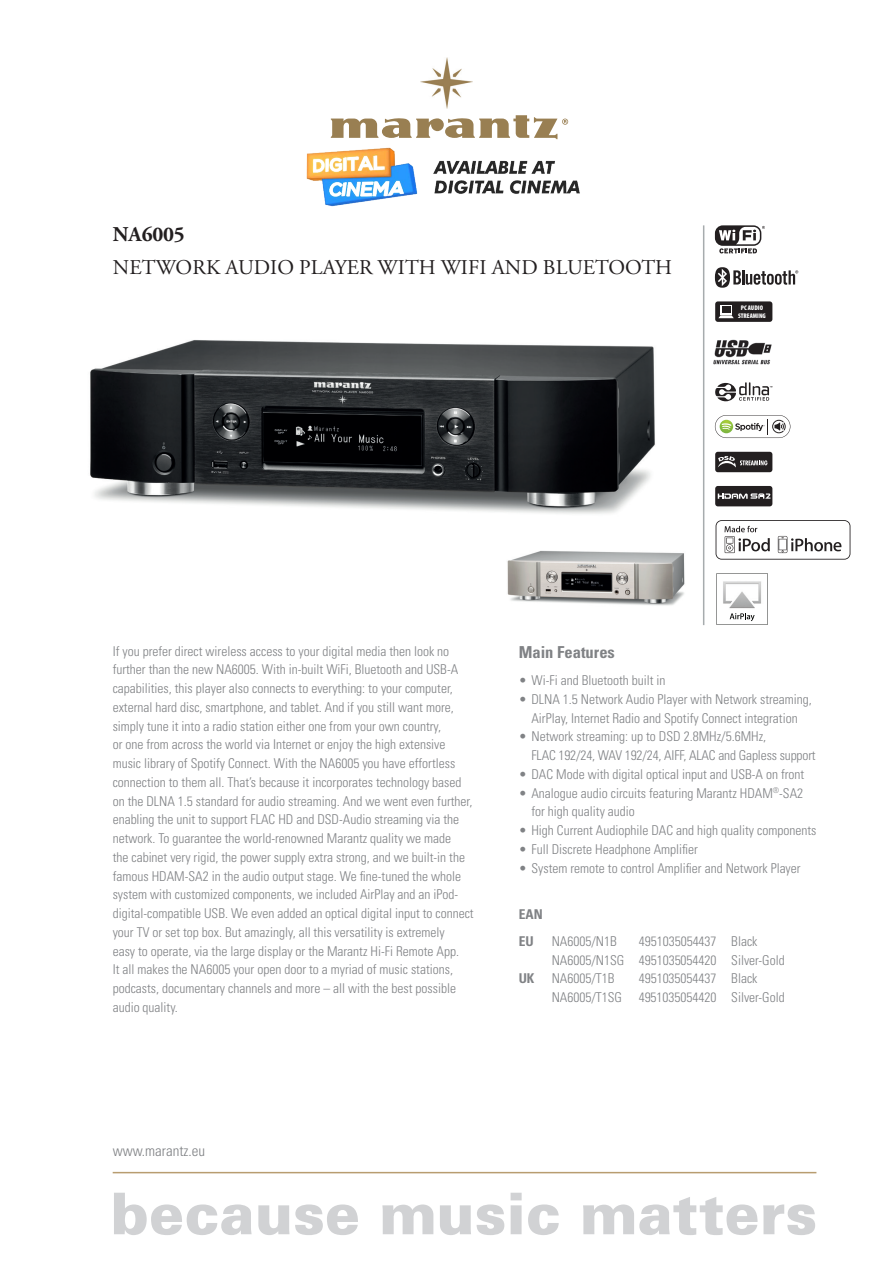
<style>
.page{position:relative;width:893px;height:1263px;background:#fff}
.page>*{position:absolute;margin:0;border:0;box-sizing:border-box;transform-origin:0 0}
.t1{font:21px "Adobe Garamond Pro";letter-spacing:.005em;color:#231f20}
.t2{font:700 21px "Adobe Garamond Pro";letter-spacing:-.01em;color:#231f20}
.t3{font:700 condensed 16.5px "Univers";color:#808285}
.t4{font:300 condensed 15px "Univers";color:#808285}
.t5{font:300 condensed 13.5px/18.8px "Univers";color:#808285}
.t6{font:700 condensed 13.5px/27.3px "Univers";color:#808285}
.t7{font:900 condensed 6.75px/8.1px "Myriad Pro";color:#fff;text-align:center}
</style>
<div class="page">
<img style="left:90px;top:340px;width:565px;height:174px">
<img style="left:507px;top:550px;width:178px;height:56px">
<hr style="left:113px;top:1172px;width:703px;height:1px;background:#b89d70">
<svg style="left:715px;top:382px;width:57px;height:19px"></svg>
<div style="left:715px;top:301px;width:57px;height:21px;background:#231f20;border-radius:3px"></div>
<svg style="left:721px;top:305px;width:11px;height:10px"></svg>
<svg style="left:718px;top:315px;width:16px;height:3px"></svg>
<div style="left:722px;top:307px;width:8px;height:6px;background:#231f20"></div>
<div style="left:715px;top:486px;width:57px;height:20px;background:#231f20;border-radius:3px"></div>
<svg style="left:718px;top:493px;width:52px;height:6px"></svg>
<hr style="left:703px;top:225px;width:1px;height:400px;background:#a7acae">
<svg style="left:114px;top:1193px;width:138px;height:42px"></svg>
<svg style="left:258px;top:1205px;width:31px;height:30px"></svg>
<svg style="left:295px;top:1204px;width:63px;height:31px"></svg>
<svg style="left:382px;top:1204px;width:51px;height:30px"></svg>
<svg style="left:440px;top:1205px;width:31px;height:30px"></svg>
<svg style="left:477px;top:1204px;width:27px;height:31px"></svg>
<svg style="left:511px;top:1193px;width:11px;height:41px"></svg>
<svg style="left:528px;top:1204px;width:31px;height:31px"></svg>
<svg style="left:583px;top:1197px;width:174px;height:38px"></svg>
<svg style="left:763px;top:1204px;width:52px;height:31px"></svg>
<svg style="left:331px;top:115px;width:237px;height:16px"></svg>
<img style="left:421px;top:57px;width:51px;height:51px">
<img style="left:713px;top:339px;width:59px;height:26px">
<svg style="left:716px;top:520px;width:134px;height:40px"></svg>
<div style="left:715px;top:452px;width:57px;height:20px;background:#231f20;border-radius:3px"></div>
<svg style="left:718px;top:456px;width:49px;height:11px"></svg>
<svg style="left:716px;top:573px;width:52px;height:52px"></svg>
<img style="left:720px;top:578px;width:44px;height:33px">
<svg style="left:715px;top:415px;width:75px;height:23px"></svg>
<svg style="left:715px;top:225px;width:50px;height:28px"></svg>
<svg style="left:715px;top:267px;width:83px;height:21px"></svg>
<img style="left:306px;top:131px;width:274px;height:76px">
<h1 class="t2" style="left:113px;top:222px;width:73px">NA6005</h1>
<h1 class="t1" style="left:113px;top:255px;width:561px">NETWORK AUDIO PLAYER WITH WIFI AND BLUETOOTH</h1>
<p class="t7" style="left:738px;top:304px;width:29px">PC AUDIO<br>STREAMING</p>
<p class="t5" style="left:113px;top:641px;width:363px">If you prefer direct wireless access to your digital media then look no further than the new NA6005. With in-built WiFi, Bluetooth and USB-A capabilities, this player also connects to everything: to your computer, external hard disc, smartphone, and tablet. And if you still want more, simply tune it into a radio station either one from your own country,<br>or one from across the world via Internet or enjoy the high extensive music library of Spotify Connect. With the NA6005 you have effortless connection to them all. That’s because it incorporates technology based on the DLNA 1.5 standard for audio streaming. And we went even further, enabling the unit to support FLAC HD and DSD-Audio streaming via the network. To guarantee the world-renowned Marantz quality we made<br>the cabinet very rigid, the power supply extra strong, and we built-in the famous HDAM-SA2 in the audio output stage. We fine-tuned the whole system with customized components, we included AirPlay and an iPod&shy;digital-compatible USB. We even added an optical digital input to connect your TV or set top box. But amazingly, all this versatility is extremely<br>easy to operate, via the large display or the Marantz Hi-Fi Remote App.<br>It all makes the NA6005 your open door to a myriad of music stations, podcasts, documentary channels and more – all with the best possible audio quality.</p>
<p class="t3" style="left:519px;top:642px;width:98px">Main Features</p>
<p class="t5" style="left:519px;top:671px;width:148px">• Wi-Fi and Bluetooth built in</p>
<p class="t5" style="left:519px;top:690px;width:295px;text-align:center">• DLNA 1.5 Network Audio Player with Network streaming,<br>AirPlay, Internet Radio and Spotify Connect integration</p>
<p class="t5" style="left:531px;top:727px;width:286px;text-indent:-13px">• Network streaming: up to DSD 2.8MHz/5.6MHz,<br>FLAC 192/24, WAV 192/24, AIFF, ALAC and Gapless support</p>
<p class="t5" style="left:519px;top:765px;width:287px">• DAC Mode with digital optical input and USB-A on front</p>
<p class="t5" style="left:531px;top:783px;width:273px;text-indent:-13px">• Analogue audio circuits featuring Marantz HDAM<sup>®</sup>-SA2 for high quality audio</p>
<p class="t5" style="left:519px;top:821px;width:299px">• High Current Audiophile DAC and high quality components</p>
<p class="t5" style="left:519px;top:840px;width:181px">• Full Discrete Headphone Amplifier</p>
<p class="t5" style="left:519px;top:858px;width:283px">• System remote to control Amplifier and Network Player</p>
<p class="t6" style="left:519px;top:900px;width:26px">EAN<br>EU</p>
<p class="t5" style="left:552px;top:932px;width:235px;text-indent:87px">4951035054437 Black<br>NA6005/N1SG 4951035054420 Silver-Gold</p>
<p class="t5" style="left:552px;top:932px;width:67px">NA6005/N1B</p>
<p class="t6" style="left:519px;top:965px;width:17px">UK</p>
<p class="t5" style="left:552px;top:969px;width:64px">NA6005/T1B</p>
<p class="t5" style="left:552px;top:969px;width:235px;text-indent:87px">4951035054437 Black<br>NA6005/T1SG 4951035054420 Silver-Gold</p>
<p class="t4" style="left:113px;top:1141px;width:94px">www.marantz.eu</p>
</div>
